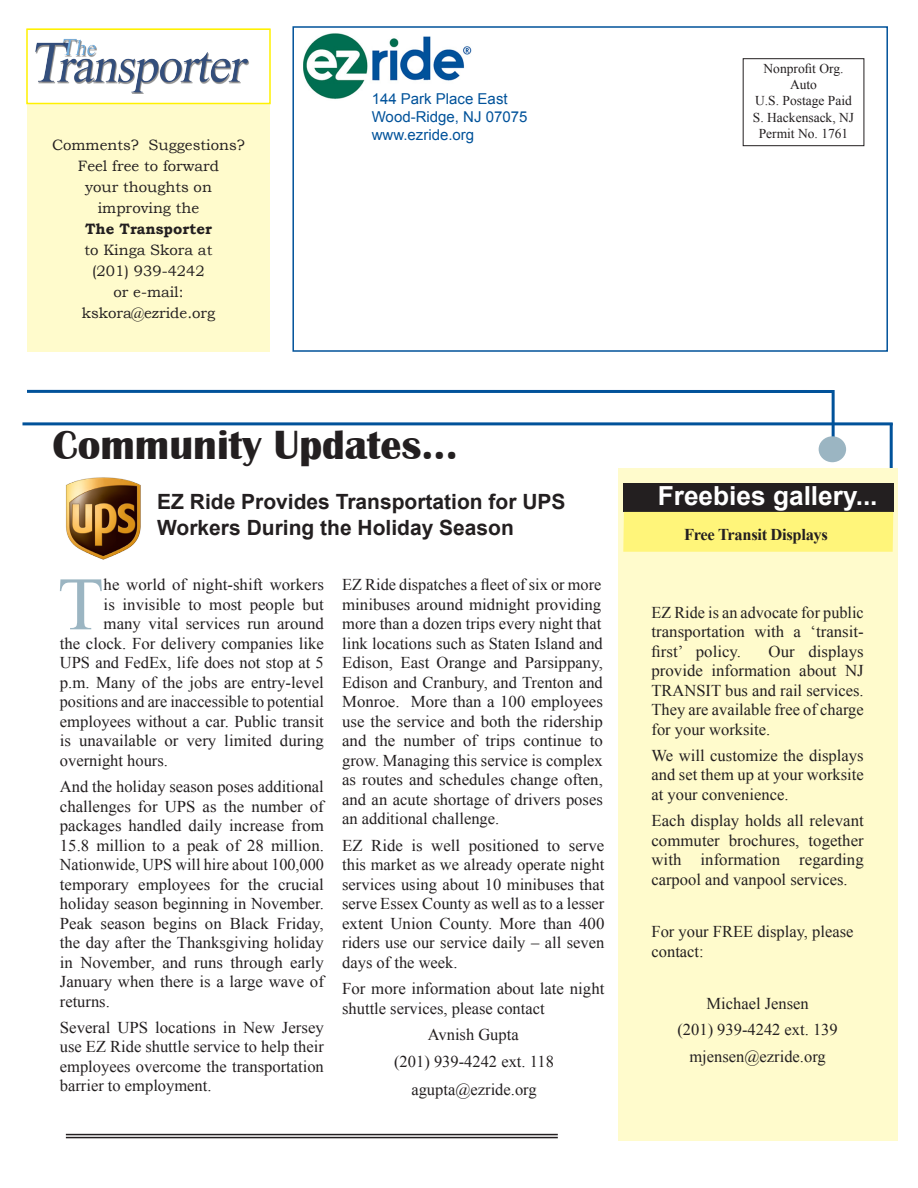
<style>
.page{position:relative;width:918px;height:1188px;background:#fff}
.page>*{position:absolute;margin:0;border:0;box-sizing:border-box;transform-origin:0 0}
.body_copy{font:75.45px "Times New Roman";color:#9bb5c2}
.t1{font:700 42px "Britannic";color:#231f20}
.t2{font:700 26.25px "Arial";color:#fff}
.Headlines{font:700 21px/25.2px "Arial";color:#231f20}
.body_copy-2{font:16.5px/19.5px "Times New Roman";color:#231f20;text-align:justify}
.ending_contact{font:16.5px "Times New Roman";color:#231f20}
.t3{font:700 16.5px "Times New Roman";letter-spacing:-.02em;color:#231f20}
.t4{font:15px/21px "Bookman Old Style";color:#231f20;text-align:center}
.t5{font:15px/18px "Arial";color:#01529a}
.t6{font:700 15px/21px "Bookman Old Style";color:#231f20}
.t7{font:13.5px "Times New Roman";color:#231f20}
.s1{font-weight:400}
</style>
<div class="page">
<div style="left:743px;top:58px;width:121px;height:88px;border:1px solid #231f20"></div>
<div style="left:27px;top:28px;width:243px;height:324px;background:#fffbcc"></div>
<div style="left:26px;top:28px;width:245px;height:76px;background:#fff;border:2px solid #fff101"></div>
<img style="left:303px;top:33px;width:169px;height:66px">
<img style="left:27px;top:37px;width:242px;height:56px">
<hr style="left:66px;top:1134px;width:492px;height:1px;background:#231f20">
<hr style="left:66px;top:1137px;width:492px;height:1px;background:#231f20">
<hr style="left:27px;top:390px;width:807px;height:3px;background:#01529a">
<hr style="left:832px;top:390px;width:3px;height:66px;background:#01529a">
<div style="left:819px;top:436px;width:27px;height:26px;background:#9bb5c2;border-radius:50%"></div>
<hr style="left:22px;top:422px;width:871px;height:3px;background:#01529a">
<hr style="left:890px;top:423px;width:3px;height:58px;background:#01529a">
<div style="left:618px;top:468px;width:279px;height:672px;background:#fffbcc"></div>
<div style="left:623px;top:483px;width:271px;height:29px;background:#231f20"></div>
<div style="left:623px;top:512px;width:270px;height:40px;background:#fff57a"></div>
<img style="left:66px;top:477px;width:75px;height:83px">
<p class="t4" style="left:52px;top:134px;width:194px">Comments? Suggestions?<br>Feel free to forward</p>
<p class="t4" style="left:85px;top:176px;width:128px">your thoughts on improving the</p>
<p class="t6" style="left:85px;top:218px;width:129px">The Transporter <span class="s1">to Kinga Skora at</span></p>
<p class="t4" style="left:92px;top:260px;width:114px">(201) 939-4242</p>
<p class="t4" style="left:113px;top:281px;width:72px">or e-mail:</p>
<p class="t4" style="left:82px;top:302px;width:135px">kskora@ezride.org</p>
<p class="t5" style="left:372px;top:90px;width:157px">144 Park Place East<br>Wood-Ridge, NJ 07075</p>
<p class="t5" style="left:372px;top:126px;width:104px">www.ezride.org</p>
<p class="t1" style="left:53px;top:421px;width:407px">Community Updates...</p>
<p class="Headlines" style="left:157px;top:490px;width:410px">EZ Ride Provides Transportation for UPS<br>Workers During the Holiday Season</p>
<p class="body_copy" style="left:58px;top:553px;width:48px">T</p>
<p class="body_copy-2" style="left:104px;top:575px;width:222px">he world of night-shift workers</p>
<p class="body_copy-2" style="left:104px;top:594px;width:222px">is invisible to most people but</p>
<p class="body_copy-2" style="left:104px;top:614px;width:222px">many vital services run around</p>
<p class="body_copy-2" style="left:60px;top:633px;width:266px">the clock. For delivery companies like</p>
<p class="body_copy-2" style="left:60px;top:653px;width:266px">UPS and FedEx, life does not stop at 5</p>
<p class="body_copy-2" style="left:60px;top:672px;width:266px">p.m. Many of the jobs are entry-level</p>
<p class="body_copy-2" style="left:60px;top:692px;width:266px">positions and are inaccessible to potential</p>
<p class="body_copy-2" style="left:60px;top:711px;width:266px">employees without a car. Public transit</p>
<p class="body_copy-2" style="left:60px;top:731px;width:266px">is unavailable or very limited during</p>
<p class="body_copy-2" style="left:60px;top:750px;width:110px">overnight hours.</p>
<p class="body_copy-2" style="left:60px;top:777px;width:266px">And the holiday season poses additional challenges for UPS as the number of packages handled daily increase from 15.8 million to a peak of 28 million.<br>Nationwide, UPS will hire about 100,000 temporary employees for the crucial holiday season beginning in November.<br>Peak season begins on Black Friday, the day after the Thanksgiving holiday in November, and runs through early January when there is a large wave of returns.</p>
<p class="body_copy-2" style="left:60px;top:1017px;width:266px">Several UPS locations in New Jersey use EZ Ride shuttle service to help their employees overcome the transportation barrier to employment.</p>
<p class="body_copy-2" style="left:342px;top:575px;width:262px">EZ Ride dispatches a fleet of six or more minibuses around midnight providing more than a dozen trips every night that link locations such as Staten Island and Edison, East Orange and Parsippany, Edison and Cranbury, and Trenton and Monroe. More than a 100 employees use the service and both the ridership and the number of trips continue to grow. Managing this service is complex as routes and schedules change often, and an acute shortage of drivers poses an additional challenge.</p>
<p class="body_copy-2" style="left:342px;top:835px;width:264px">EZ Ride is well positioned to serve this market as we already operate night services using about 10 minibuses that serve Essex County as well as to a lesser extent Union County. More than 400 riders use our service daily – all seven days of the week.</p>
<p class="body_copy-2" style="left:342px;top:978px;width:264px">For more information about late night shuttle services, please contact</p>
<p class="ending_contact" style="left:428px;top:1024px;width:92px">Avnish Gupta</p>
<p class="ending_contact" style="left:394px;top:1050px;width:161px">(201) 939-4242 ext. 118</p>
<p class="ending_contact" style="left:411px;top:1078px;width:127px">agupta@ezride.org</p>
<p class="t7" style="left:764px;top:59px;width:82px">Nonprofit Org.</p>
<p class="t7" style="left:790px;top:76px;width:28px">Auto</p>
<p class="t7" style="left:755px;top:92px;width:98px">U.S. Postage Paid</p>
<p class="t7" style="left:753px;top:108px;width:103px">S. Hackensack, NJ</p>
<p class="t7" style="left:759px;top:124px;width:91px">Permit No. 1761</p>
<p class="t2" style="left:658px;top:478px;width:221px">Freebies gallery...</p>
<p class="t3" style="left:684px;top:523px;width:145px">Free Transit Displays</p>
<p class="body_copy-2" style="left:652px;top:602px;width:214px">EZ Ride is an advocate for public transportation with a ‘transit&shy;first’ policy.</p>
<p class="body_copy-2" style="left:652px;top:641px;width:214px;text-indent:117px">Our displays provide information about NJ TRANSIT bus and rail services.<br>They are available free of charge for your worksite.</p>
<p class="body_copy-2" style="left:652px;top:745px;width:214px">We will customize the displays and set them up at your worksite at your convenience.</p>
<p class="body_copy-2" style="left:652px;top:811px;width:214px">Each display holds all relevant commuter brochures, together with information regarding carpool and vanpool services.</p>
<p class="body_copy-2" style="left:652px;top:922px;width:203px">For your FREE display, please contact:</p>
<p class="body_copy-2" style="left:707px;top:994px;width:104px">Michael Jensen</p>
<p class="body_copy-2" style="left:677px;top:1020px;width:162px">(201) 939-4242 ext. 139</p>
<p class="body_copy-2" style="left:689px;top:1046px;width:138px">mjensen@ezride.org</p>
</div>
